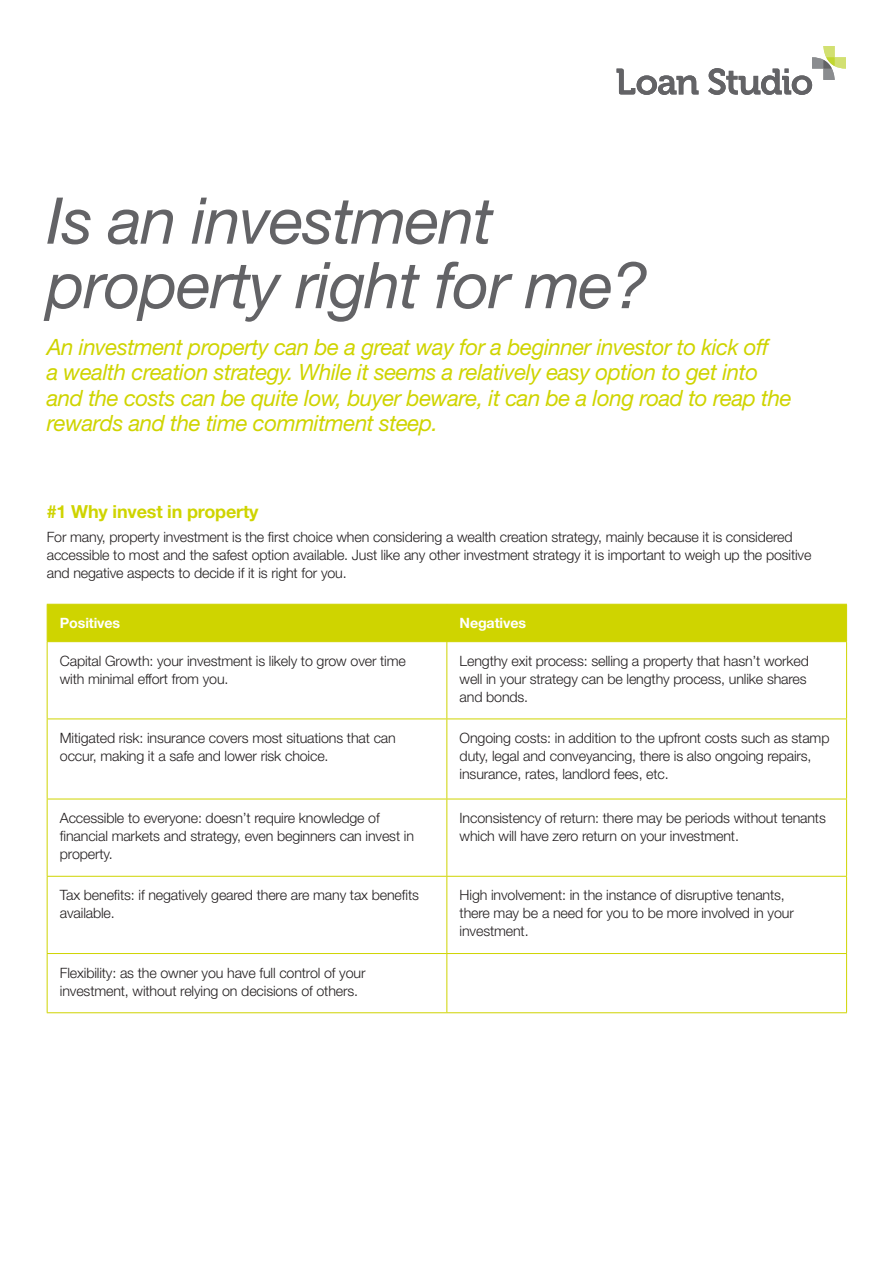
<style>
.page{position:relative;width:893px;height:1263px;background:#fff}
.page>*{position:absolute;margin:0;border:0;box-sizing:border-box;transform-origin:0 0}
.t1{font:italic 64.5px/64.5px "Helvetica Neue";letter-spacing:-.02em;color:#636366}
.t2{font:italic 22.5px/25.5px "Helvetica Neue";letter-spacing:-.02em;color:#cfd400}
.t3{font:700 18px "Helvetica Neue";letter-spacing:-.01em;color:#cfd400}
.t4{font:300 14.25px/18px "Helvetica Neue";letter-spacing:-.01em;color:#231f20}
.t5{font:700 14.25px "Helvetica Neue";letter-spacing:-.01em;color:#fff}
</style>
<div class="page">
<svg style="left:617px;top:69px;width:81px;height:26px"></svg>
<svg style="left:708px;top:46px;width:138px;height:49px"></svg>
<div style="left:48px;top:605px;width:798px;height:36px;background:#cfd400"></div>
<hr style="left:47px;top:604px;width:400px;height:1px;background:#cfd400">
<hr style="left:47px;top:605px;width:1px;height:36px;background:#cfd400">
<hr style="left:447px;top:604px;width:400px;height:1px;background:#cfd400">
<hr style="left:446px;top:605px;width:1px;height:36px;background:#cfd400">
<hr style="left:846px;top:605px;width:1px;height:36px;background:#cfd400">
<hr style="left:47px;top:641px;width:400px;height:1px;background:#cfd400">
<hr style="left:47px;top:642px;width:1px;height:76px;background:#cfd400">
<hr style="left:447px;top:641px;width:400px;height:1px;background:#cfd400">
<hr style="left:446px;top:642px;width:1px;height:76px;background:#cfd400">
<hr style="left:846px;top:642px;width:1px;height:76px;background:#cfd400">
<hr style="left:47px;top:718px;width:400px;height:1px;background:#cfd400">
<hr style="left:47px;top:719px;width:1px;height:80px;background:#cfd400">
<hr style="left:447px;top:718px;width:400px;height:1px;background:#cfd400">
<hr style="left:446px;top:719px;width:1px;height:80px;background:#cfd400">
<hr style="left:846px;top:719px;width:1px;height:80px;background:#cfd400">
<hr style="left:47px;top:799px;width:400px;height:1px;background:#cfd400">
<hr style="left:47px;top:799px;width:1px;height:77px;background:#cfd400">
<hr style="left:447px;top:799px;width:400px;height:1px;background:#cfd400">
<hr style="left:446px;top:799px;width:1px;height:77px;background:#cfd400">
<hr style="left:846px;top:799px;width:1px;height:77px;background:#cfd400">
<hr style="left:47px;top:876px;width:400px;height:1px;background:#cfd400">
<hr style="left:47px;top:877px;width:1px;height:76px;background:#cfd400">
<hr style="left:447px;top:876px;width:400px;height:1px;background:#cfd400">
<hr style="left:446px;top:877px;width:1px;height:76px;background:#cfd400">
<hr style="left:846px;top:877px;width:1px;height:76px;background:#cfd400">
<hr style="left:47px;top:953px;width:400px;height:1px;background:#cfd400">
<hr style="left:47px;top:954px;width:1px;height:58px;background:#cfd400">
<hr style="left:447px;top:953px;width:400px;height:1px;background:#cfd400">
<hr style="left:446px;top:954px;width:1px;height:58px;background:#cfd400">
<hr style="left:846px;top:954px;width:1px;height:58px;background:#cfd400">
<hr style="left:47px;top:1012px;width:400px;height:1px;background:#cfd400">
<hr style="left:447px;top:1012px;width:400px;height:1px;background:#cfd400">
<p class="t1" style="left:47px;top:187px;width:603px">Is an investment property right for me?</p>
<p class="t2" style="left:47px;top:334px;width:746px">An investment property can be a great way for a beginner investor to kick off<br>a wealth creation strategy. While it seems a relatively easy option to get into and the costs can be quite low, buyer beware, it can be a long road to reap the rewards and the time commitment steep.</p>
<p class="t3" style="left:47px;top:500px;width:213px">#1 Why invest in property</p>
<p class="t4" style="left:47px;top:528px;width:766px">For many, property investment is the first choice when considering a wealth creation strategy, mainly because it is considered accessible to most and the safest option available. Just like any other investment strategy it is important to weigh up the positive and negative aspects to decide if it is right for you.</p>
<p class="t5" style="left:60px;top:614px;width:62px">Positives</p>
<p class="t5" style="left:460px;top:614px;width:68px">Negatives</p>
<p class="t4" style="left:60px;top:651px;width:347px">Capital Growth: your investment is likely to grow over time with minimal effort from you.</p>
<p class="t4" style="left:460px;top:651px;width:351px">Lengthy exit process: selling a property that hasn’t worked well in your strategy can be lengthy process, unlike shares and bonds.</p>
<p class="t4" style="left:60px;top:728px;width:337px">Mitigated risk: insurance covers most situations that can occur, making it a safe and lower risk choice.</p>
<p class="t4" style="left:460px;top:728px;width:371px">Ongoing costs: in addition to the upfront costs such as stamp duty, legal and conveyancing, there is also ongoing repairs, insurance, rates, landlord fees, etc.</p>
<p class="t4" style="left:60px;top:809px;width:356px">Accessible to everyone: doesn’t require knowledge of financial markets and strategy, even beginners can invest in property.</p>
<p class="t4" style="left:460px;top:809px;width:368px">Inconsistency of return: there may be periods without tenants which will have zero return on your investment.</p>
<p class="t4" style="left:60px;top:886px;width:361px">Tax benefits: if negatively geared there are many tax benefits available.</p>
<p class="t4" style="left:460px;top:886px;width:336px">High involvement: in the instance of disruptive tenants, there may be a need for you to be more involved in your investment.</p>
<p class="t4" style="left:60px;top:963px;width:307px">Flexibility: as the owner you have full control of your investment, without relying on decisions of others.</p>
</div>
